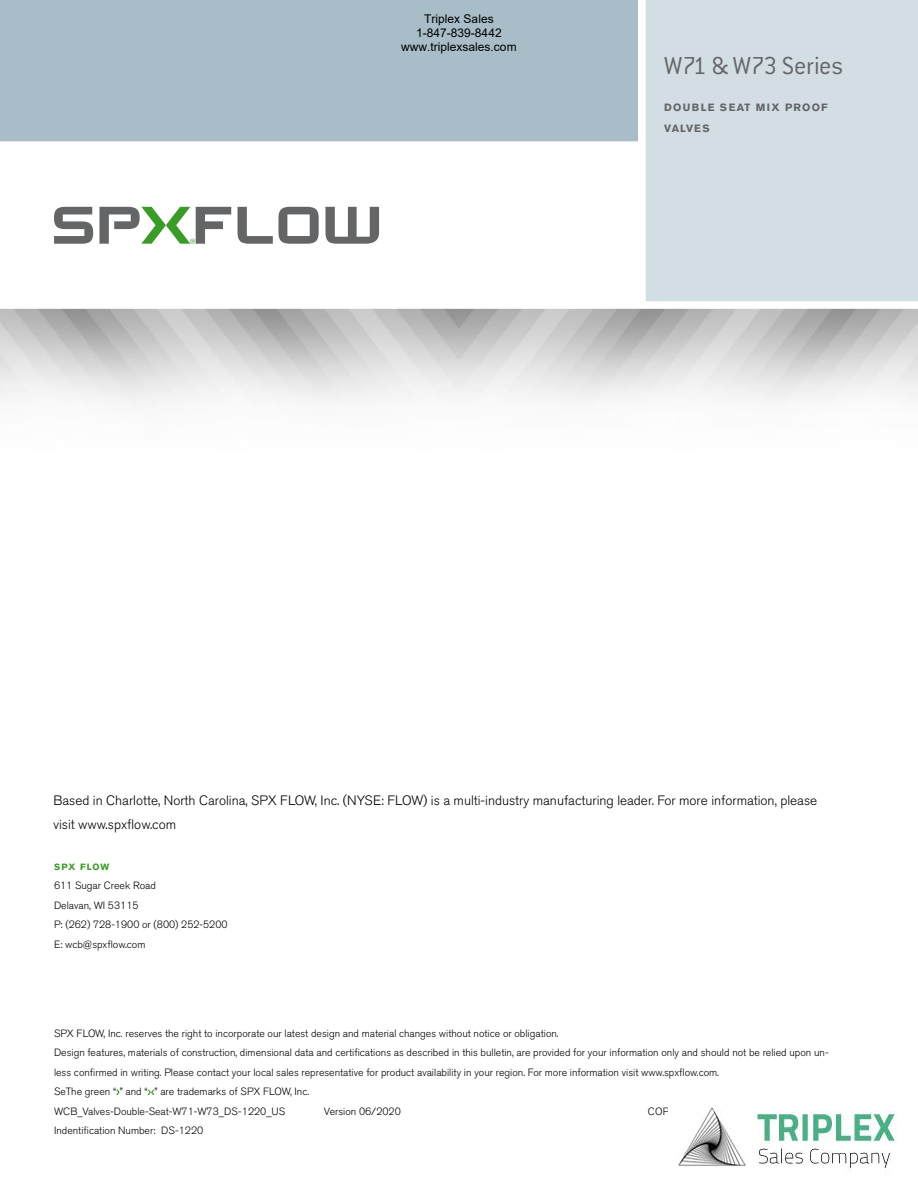
<style>
.page{position:relative;width:918px;height:1188px;background:#fff}
.page>*{position:absolute;margin:0;border:0;box-sizing:border-box;transform-origin:0 0}
.t1{font:300 27px "Conduit ITC Std";letter-spacing:-.01em;color:#646567}
.t2{font:300 13.5px/24px "Akzidenz Grotesk BE";color:#000}
.t3{font:12px/14.4px "Arial";color:#000;text-align:center}
.t4{font:300 10.5px/19.5px "Akzidenz Grotesk BE";color:#000}
.t5{font:700 10.5px/21px "Akzidenz Grotesk BE";letter-spacing:.11em;color:#646567}
.t6{font:700 9px "Akzidenz Grotesk BE";letter-spacing:.09em;color:#3b9b29}
</style>
<div class="page">
<div style="left:0;top:0;width:638px;height:145px;background:#a8bdc7"></div>
<div style="left:644px;top:0;width:274px;height:305px;background:#d3dee4"></div>
<div style="left:0;top:141px;width:642px;height:8px;background:#fff"></div>
<div style="left:638px;top:0;width:8px;height:306px;background:#fff"></div>
<div style="left:0;top:301px;width:918px;height:8px;background:#fff"></div>
<svg style="left:54px;top:207px;width:39px;height:37px"></svg>
<svg style="left:238px;top:207px;width:81px;height:37px"></svg>
<svg style="left:325px;top:207px;width:54px;height:37px"></svg>
<svg style="left:99px;top:207px;width:132px;height:37px"></svg>
<svg style="left:116px;top:1090px;width:4px;height:5px"></svg>
<svg style="left:147px;top:1090px;width:8px;height:5px"></svg>
<img style="left:678px;top:1103px;width:220px;height:70px">
<p class="t3" style="left:401px;top:11px;width:117px">Triplex Sales<br>1-847-839-8442 www.triplexsales.com</p>
<h1 class="t1" style="left:664px;top:51px;width:181px">W71 &amp; W73 Series</h1>
<p class="t5" style="left:664px;top:97px;width:165px">DOUBLE SEAT MIX PROOF<br>VALVES</p>
<p class="t2" style="left:53px;top:789px;width:765px">Based in Charlotte, North Carolina, SPX FLOW, Inc. (NYSE: FLOW) is a multi-industry manufacturing leader. For more information, please visit www.spxflow.com</p>
<p class="t6" style="left:54px;top:861px;width:57px">SPX FLOW</p>
<p class="t4" style="left:54px;top:876px;width:175px">611 Sugar Creek Road<br>Delavan, WI 53115<br>P: (262) 728-1900 or (800) 252-5200<br>E: wcb@spxflow.com</p>
<p class="t4" style="left:54px;top:1023px;width:776px">SPX FLOW, Inc. reserves the right to incorporate our latest design and material changes without notice or obligation.<br>Design features, materials of construction, dimensional data and certifications as described in this bulletin, are provided for your information only and should not be relied upon un&shy;less confirmed in writing. Please contact your local sales representative for product availability in your region. For more information visit www.spxflow.com.<br>SeThe green “ ” and “ ” are trademarks of SPX FLOW, Inc.<br>WCB_Valves-Double-Seat-W71-W73_DS-1220_US</p>
<p class="t4" style="left:324px;top:1101px;width:78px">Version 06/2020</p>
<p class="t4" style="left:54px;top:1121px;width:151px">Indentification Number: DS-1220</p>
</div>
